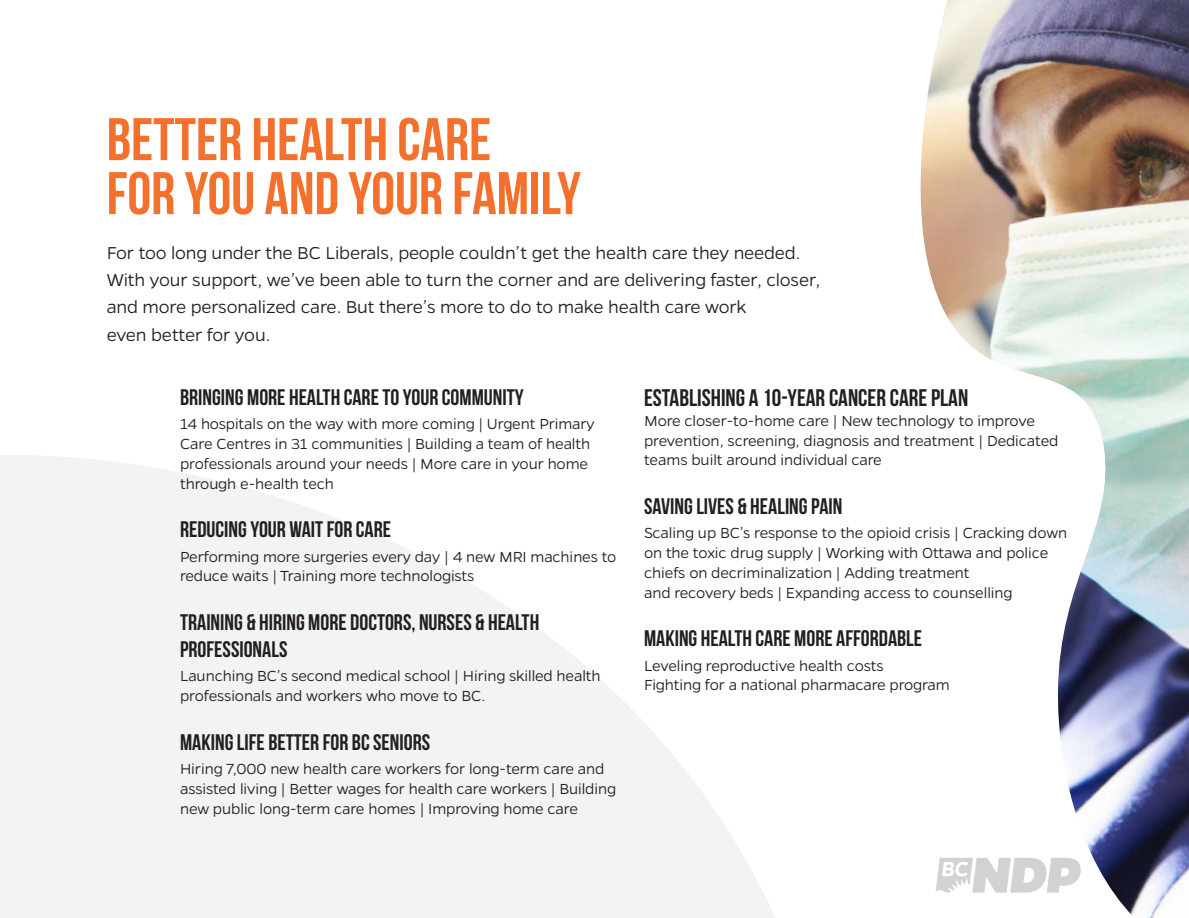
<style>
.page{position:relative;width:1189px;height:918px;background:#fff}
.page>*{position:absolute;margin:0;border:0;box-sizing:border-box;transform-origin:0 0}
.t1{font:700 60px/54px "Bebas Neue";color:#f3712c}
.t2{font:700 24px "Bebas Neue";color:#231f20}
.t3{font:700 22.5px/27px "Bebas Neue";color:#231f20}
.t4{font:300 19.5px/27px "Gentona";letter-spacing:-.01em;color:#231f20}
.t5{font:300 16.5px/19.8px "Gentona";letter-spacing:-.01em;color:#231f20}
</style>
<div class="page">
<svg style="left:0;top:455px;width:775px;height:463px;fill:#f2f3f4"></svg>
<img style="left:920px;top:0;width:268px;height:918px">
<svg style="left:935px;top:858px;width:146px;height:35px"></svg>
<h1 class="t1" style="left:107px;top:112px;width:475px">BETTER HEALTH CARE<br>FOR YOU AND YOUR FAMILY</h1>
<p class="t4" style="left:107px;top:240px;width:714px">For too long under the BC Liberals, people couldn’t get the health care they needed.<br>With your support, we’ve been able to turn the corner and are delivering faster, closer, and more personalized care. But there’s more to do to make health care work<br>even better for you.</p>
<h3 class="t3" style="left:180px;top:383px;width:345px">BRINGING MORE HEALTH CARE TO YOUR COMMUNITY</h3>
<p class="t5" style="left:180px;top:414px;width:416px">14 hospitals on the way with more coming | Urgent Primary Care Centres in 31 communities | Building a team of health professionals around your needs | More care in your home through e-health tech</p>
<h3 class="t3" style="left:180px;top:516px;width:212px">REDUCING YOUR WAIT FOR CARE</h3>
<p class="t5" style="left:180px;top:546px;width:438px">Performing more surgeries every day | 4 new MRI machines to reduce waits | Training more technologists</p>
<h3 class="t3" style="left:180px;top:608px;width:360px">TRAINING &amp; HIRING MORE DOCTORS, NURSES &amp; HEALTH<br>PROFESSIONALS</h3>
<p class="t5" style="left:180px;top:666px;width:422px">Launching BC’s second medical school | Hiring skilled health professionals and workers who move to BC.</p>
<h3 class="t3" style="left:180px;top:728px;width:251px">MAKING LIFE BETTER FOR BC SENIORS</h3>
<p class="t5" style="left:180px;top:759px;width:437px">Hiring 7,000 new health care workers for long-term care and assisted living | Better wages for health care workers | Building new public long-term care homes | Improving home care</p>
<h2 class="t2" style="left:644px;top:385px;width:325px">ESTABLISHING A 10-YEAR CANCER CARE PLAN</h2>
<p class="t5" style="left:644px;top:410px;width:415px">More closer-to-home care | New technology to improve prevention, screening, diagnosis and treatment | Dedicated teams built around individual care</p>
<h3 class="t3" style="left:644px;top:492px;width:200px">SAVING LIVES &amp; HEALING PAIN</h3>
<p class="t5" style="left:644px;top:523px;width:424px">Scaling up BC’s response to the opioid crisis | Cracking down on the toxic drug supply | Working with Ottawa and police chiefs on decriminalization | Adding treatment<br>and recovery beds | Expanding access to counselling</p>
<h3 class="t3" style="left:644px;top:625px;width:279px">MAKING HEALTH CARE MORE AFFORDABLE</h3>
<p class="t5" style="left:644px;top:655px;width:307px">Leveling reproductive health costs<br>Fighting for a national pharmacare program</p>
</div>
